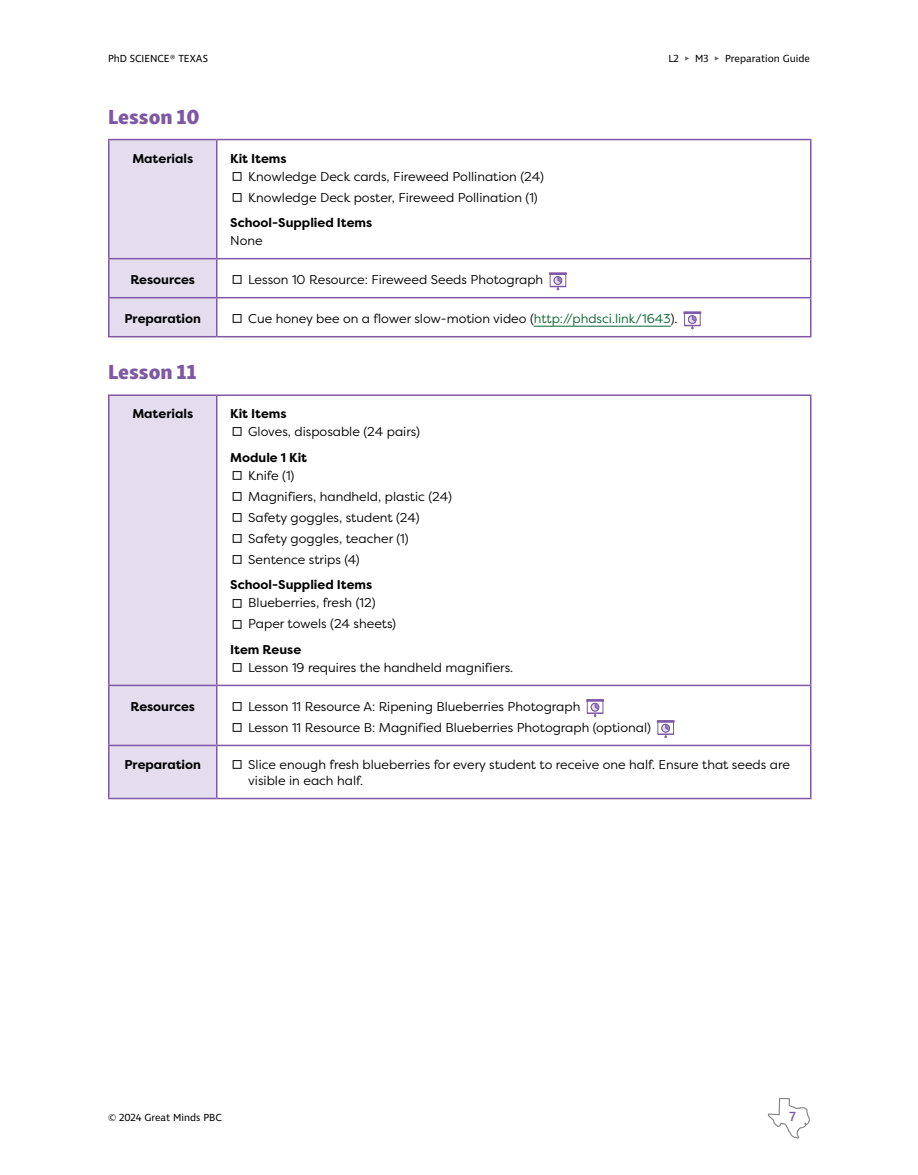
<style>
.page{position:relative;width:918px;height:1175px;background:#fff}
.page>*{position:absolute;margin:0;border:0;box-sizing:border-box;transform-origin:0 0}
.t1{font:21px "Skolar Sans Latn Eb";color:#7f58a5}
.t2{font:500 13.5px "Ingra";color:#7f58a5}
.t3{font:12.75px/16.5px "Filson Pro";color:#000}
.t4{font:700 12.75px "Filson Pro";color:#000}
.t5{font:10.5px "Ingra";color:#000}
.s1{color:#636466}
.s2{font-family:"Skolar Sans Latn";font-size:33px}
.s3{color:#096532}
</style>
<div class="page">
<div style="left:110px;top:140px;width:106px;height:196px;background:#e3ddee"></div>
<hr style="left:108px;top:258px;width:109px;height:1px;background:#7f58a5">
<hr style="left:217px;top:258px;width:595px;height:1px;background:#7f58a5">
<hr style="left:108px;top:297px;width:109px;height:1px;background:#7f58a5">
<hr style="left:217px;top:297px;width:595px;height:1px;background:#7f58a5">
<hr style="left:108px;top:139px;width:109px;height:1px;background:#7f58a5">
<hr style="left:108px;top:140px;width:2px;height:118px;background:#7f58a5">
<hr style="left:108px;top:259px;width:2px;height:38px;background:#7f58a5">
<hr style="left:108px;top:298px;width:2px;height:38px;background:#7f58a5">
<hr style="left:108px;top:336px;width:109px;height:1px;background:#7f58a5">
<hr style="left:217px;top:139px;width:595px;height:1px;background:#7f58a5">
<hr style="left:216px;top:140px;width:2px;height:118px;background:#7f58a5">
<hr style="left:810px;top:140px;width:2px;height:118px;background:#7f58a5">
<hr style="left:216px;top:259px;width:2px;height:38px;background:#7f58a5">
<hr style="left:810px;top:259px;width:2px;height:38px;background:#7f58a5">
<hr style="left:216px;top:298px;width:2px;height:38px;background:#7f58a5">
<hr style="left:810px;top:298px;width:2px;height:38px;background:#7f58a5">
<hr style="left:217px;top:336px;width:595px;height:1px;background:#7f58a5">
<svg style="left:549px;top:275px;width:18px;height:12px"></svg>
<div style="left:550px;top:274px;width:16px;height:13px;background:#fff"></div>
<div style="left:550px;top:273px;width:16px;height:14px;border:1px solid #7f58a5"></div>
<hr style="left:549px;top:272px;width:18px;height:3px;background:#7f58a5">
<svg style="left:550px;top:276px;width:16px;height:14px"></svg>
<hr style="left:534px;top:326px;width:137px;height:1px;background:#096532">
<div style="left:684px;top:312px;width:17px;height:14px;border:1px solid #7f58a5"></div>
<hr style="left:683px;top:311px;width:18px;height:3px;background:#7f58a5">
<svg style="left:684px;top:315px;width:16px;height:14px"></svg>
<div style="left:110px;top:396px;width:106px;height:401px;background:#e3ddee"></div>
<hr style="left:108px;top:684px;width:109px;height:2px;background:#7f58a5">
<hr style="left:217px;top:684px;width:595px;height:2px;background:#7f58a5">
<hr style="left:108px;top:744px;width:109px;height:2px;background:#7f58a5">
<hr style="left:217px;top:744px;width:595px;height:2px;background:#7f58a5">
<hr style="left:108px;top:394px;width:109px;height:2px;background:#7f58a5">
<hr style="left:108px;top:396px;width:2px;height:288px;background:#7f58a5">
<hr style="left:108px;top:686px;width:2px;height:58px;background:#7f58a5">
<hr style="left:108px;top:746px;width:2px;height:51px;background:#7f58a5">
<hr style="left:108px;top:797px;width:109px;height:2px;background:#7f58a5">
<hr style="left:217px;top:394px;width:595px;height:2px;background:#7f58a5">
<hr style="left:216px;top:396px;width:2px;height:288px;background:#7f58a5">
<hr style="left:810px;top:396px;width:2px;height:288px;background:#7f58a5">
<hr style="left:216px;top:686px;width:2px;height:58px;background:#7f58a5">
<hr style="left:810px;top:686px;width:2px;height:58px;background:#7f58a5">
<hr style="left:216px;top:746px;width:2px;height:51px;background:#7f58a5">
<hr style="left:810px;top:746px;width:2px;height:51px;background:#7f58a5">
<hr style="left:217px;top:797px;width:595px;height:2px;background:#7f58a5">
<svg style="left:586px;top:699px;width:18px;height:18px"></svg>
<svg style="left:657px;top:720px;width:18px;height:18px"></svg>
<svg style="left:767px;top:1097px;width:43px;height:42px"></svg>
<p class="t5" style="left:108px;top:52px;width:101px">PhD SCIENCE® TEXAS</p>
<p class="t5" style="left:668px;top:52px;width:143px">L2 <span class="s1">▸</span> M3 <span class="s1">▸</span> Preparation Guide</p>
<h3 class="t1" style="left:108px;top:99px;width:93px">Lesson 10</h3>
<p class="t4" style="left:132px;top:150px;width:62px">Materials</p>
<p class="t4" style="left:230px;top:150px;width:58px">Kit Items</p>
<p class="t3" style="left:230px;top:168px;width:315px"><span class="s2">□</span> Knowledge Deck cards, Fireweed Pollination (24)</p>
<p class="t3" style="left:230px;top:189px;width:309px"><span class="s2">□</span> Knowledge Deck poster, Fireweed Pollination (1)</p>
<p class="t4" style="left:230px;top:215px;width:144px">School-Supplied Items</p>
<p class="t3" style="left:230px;top:232px;width:34px">None</p>
<p class="t4" style="left:130px;top:272px;width:66px">Resources</p>
<p class="t3" style="left:230px;top:271px;width:315px"><span class="s2">□</span> Lesson 10 Resource: Fireweed Seeds Photograph</p>
<p class="t4" style="left:125px;top:311px;width:78px">Preparation</p>
<p class="t3" style="left:230px;top:310px;width:449px"><span class="s2">□</span> Cue honey bee on a flower slow-motion video (<span class="s3">http://phdsci.link/1643</span>).</p>
<h3 class="t1" style="left:108px;top:354px;width:90px">Lesson 11</h3>
<p class="t4" style="left:132px;top:406px;width:62px">Materials</p>
<p class="t4" style="left:230px;top:406px;width:58px">Kit Items</p>
<p class="t3" style="left:230px;top:423px;width:191px"><span class="s2">□</span> Gloves, disposable (24 pairs)</p>
<p class="t4" style="left:230px;top:449px;width:78px">Module 1 Kit</p>
<p class="t3" style="left:230px;top:467px;width:66px"><span class="s2">□</span> Knife (1)</p>
<p class="t3" style="left:230px;top:488px;width:223px"><span class="s2">□</span> Magnifiers, handheld, plastic (24)</p>
<p class="t3" style="left:230px;top:509px;width:191px"><span class="s2">□</span> Safety goggles, student (24)</p>
<p class="t3" style="left:230px;top:530px;width:180px"><span class="s2">□</span> Safety goggles, teacher (1)</p>
<p class="t3" style="left:230px;top:551px;width:131px"><span class="s2">□</span> Sentence strips (4)</p>
<p class="t4" style="left:230px;top:577px;width:144px">School-Supplied Items</p>
<p class="t3" style="left:230px;top:594px;width:147px"><span class="s2">□</span> Blueberries, fresh (12)</p>
<p class="t3" style="left:230px;top:615px;width:167px"><span class="s2">□</span> Paper towels (24 sheets)</p>
<p class="t4" style="left:230px;top:641px;width:73px">Item Reuse</p>
<p class="t3" style="left:230px;top:659px;width:285px"><span class="s2">□</span> Lesson 19 requires the handheld magnifiers.</p>
<p class="t4" style="left:130px;top:698px;width:66px">Resources</p>
<p class="t3" style="left:230px;top:698px;width:352px"><span class="s2">□</span> Lesson 11 Resource A: Ripening Blueberries Photograph</p>
<p class="t3" style="left:230px;top:719px;width:422px"><span class="s2">□</span> Lesson 11 Resource B: Magnified Blueberries Photograph (optional)</p>
<p class="t4" style="left:125px;top:756px;width:78px">Preparation</p>
<p class="t3" style="left:248px;top:755px;width:543px;text-indent:-18px"><span class="s2">□</span> Slice enough fresh blueberries for every student to receive one half. Ensure that seeds are visible in each half.</p>
<p class="t5" style="left:108px;top:1110px;width:115px">© 2024 Great Minds PBC</p>
<p class="t2" style="left:789px;top:1108px;width:9px">7</p>
</div>
